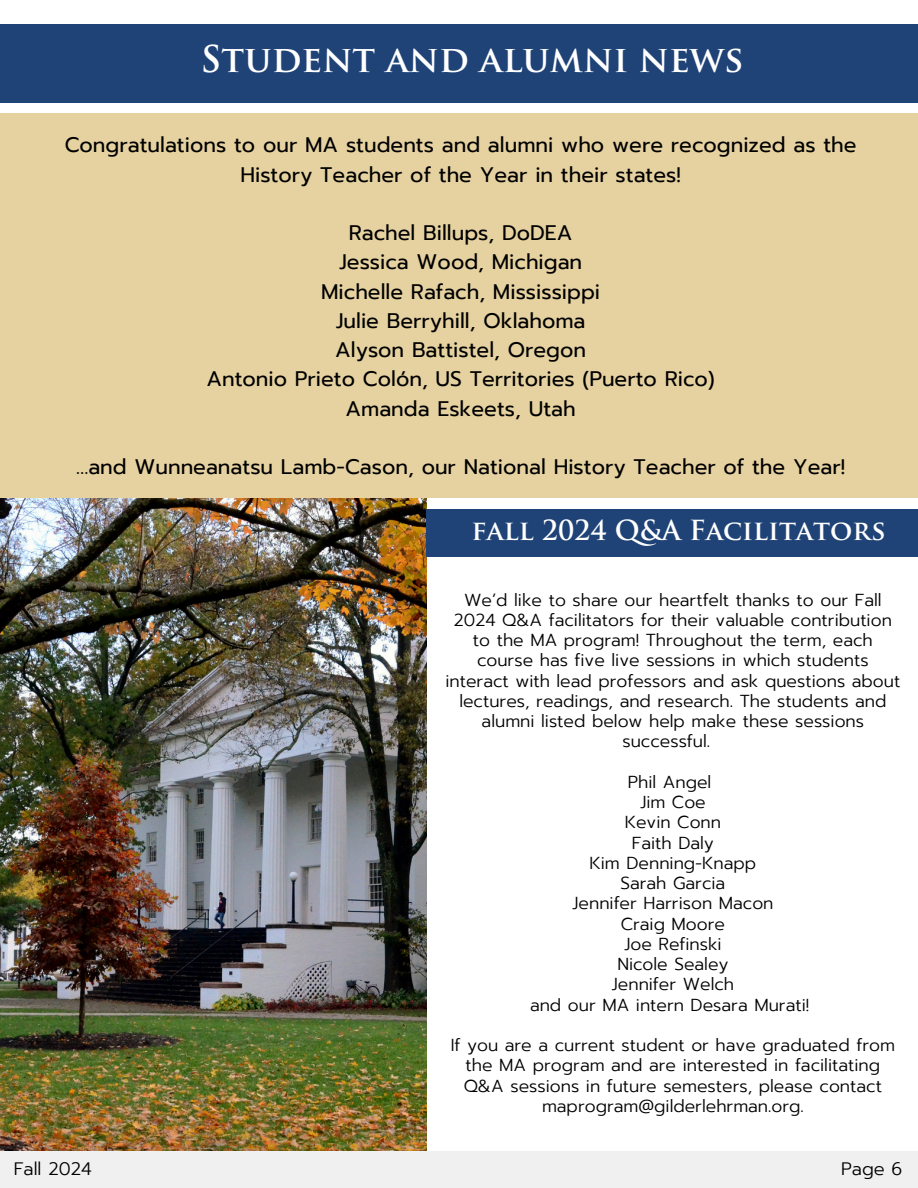
<style>
.page{position:relative;width:918px;height:1188px;background:#fff}
.page>*{position:absolute;margin:0;border:0;box-sizing:border-box;transform-origin:0 0}
.t1{font:700 36px "Trajan Pro";color:#fff}
.t2{font:700 27px "Trajan Pro";color:#fff}
.t3{font:21px/29.2px "Prompt";color:#000;text-align:center}
.t4{font:300 18px "Prompt";color:#000}
.t5{font:300 17.25px/20.2px "Prompt";color:#000;text-align:center}
</style>
<div class="page">
<div style="left:0;top:24px;width:918px;height:79px;background:#1f4377"></div>
<img style="left:0;top:498px;width:426px;height:653px">
<div style="left:0;top:1151px;width:918px;height:37px;background:#f0f0f0"></div>
<div style="left:0;top:113px;width:917px;height:385px;background:#e6d2a0"></div>
<div style="left:426px;top:509px;width:492px;height:48px;background:#1f4377"></div>
<h1 class="t1" style="left:201px;top:45px;width:545px">Student and alumni news</h1>
<p class="t3" style="left:65px;top:131px;width:793px">Congratulations to our MA students and alumni who were recognized as the<br>History Teacher of the Year in their states!</p>
<h2 class="t3" style="left:206px;top:219px;width:510px">Rachel Billups, DoDEA<br>Jessica Wood, Michigan<br>Michelle Rafach, Mississippi<br>Julie Berryhill, Oklahoma<br>Alyson Battistel, Oregon<br>Antonio Prieto Colón, US Territories (Puerto Rico)<br>Amanda Eskeets, Utah</h2>
<p class="t3" style="left:76px;top:453px;width:771px">…and Wunneanatsu Lamb-Cason, our National History Teacher of the Year!</p>
<p class="t2" style="left:472px;top:519px;width:416px">fall 2024 Q&amp;A Facilitators</p>
<p class="t5" style="left:464px;top:590px;width:419px">We’d like to share our heartfelt thanks to our Fall</p>
<p class="t5" style="left:454px;top:610px;width:440px">2024 Q&amp;A facilitators for their valuable contribution</p>
<p class="t5" style="left:473px;top:630px;width:401px">to the MA program! Throughout the term, each</p>
<p class="t5" style="left:477px;top:650px;width:393px">course has five live sessions in which students</p>
<p class="t5" style="left:445px;top:671px;width:456px">interact with lead professors and ask questions about</p>
<p class="t5" style="left:459px;top:691px;width:429px">lectures, readings, and research. The students and</p>
<p class="t5" style="left:482px;top:711px;width:384px">alumni listed below help make these sessions</p>
<p class="t5" style="left:622px;top:731px;width:89px">successful.</p>
<p class="t5" style="left:628px;top:772px;width:85px">Phil Angel</p>
<p class="t5" style="left:640px;top:792px;width:67px">Jim Coe</p>
<p class="t5" style="left:625px;top:812px;width:98px">Kevin Conn</p>
<p class="t5" style="left:632px;top:833px;width:83px">Faith Daly</p>
<p class="t5" style="left:590px;top:853px;width:168px">Kim Denning-Knapp</p>
<p class="t5" style="left:620px;top:873px;width:106px">Sarah Garcia</p>
<p class="t5" style="left:572px;top:893px;width:203px">Jennifer Harrison Macon</p>
<p class="t5" style="left:621px;top:914px;width:106px">Craig Moore</p>
<p class="t5" style="left:624px;top:934px;width:99px">Joe Refinski</p>
<p class="t5" style="left:617px;top:954px;width:113px">Nicole Sealey</p>
<p class="t5" style="left:612px;top:974px;width:124px">Jennifer Welch</p>
<p class="t5" style="left:530px;top:995px;width:281px">and our MA intern Desara Murati!</p>
<p class="t5" style="left:451px;top:1035px;width:446px">If you are a current student or have graduated from the MA program and are interested in facilitating Q&amp;A sessions in future semesters, please contact maprogram@gilderlehrman.org.</p>
<h3 class="t4" style="left:14px;top:1156px;width:80px">Fall 2024</h3>
<h3 class="t4" style="left:841px;top:1156px;width:63px">Page 6</h3>
</div>
